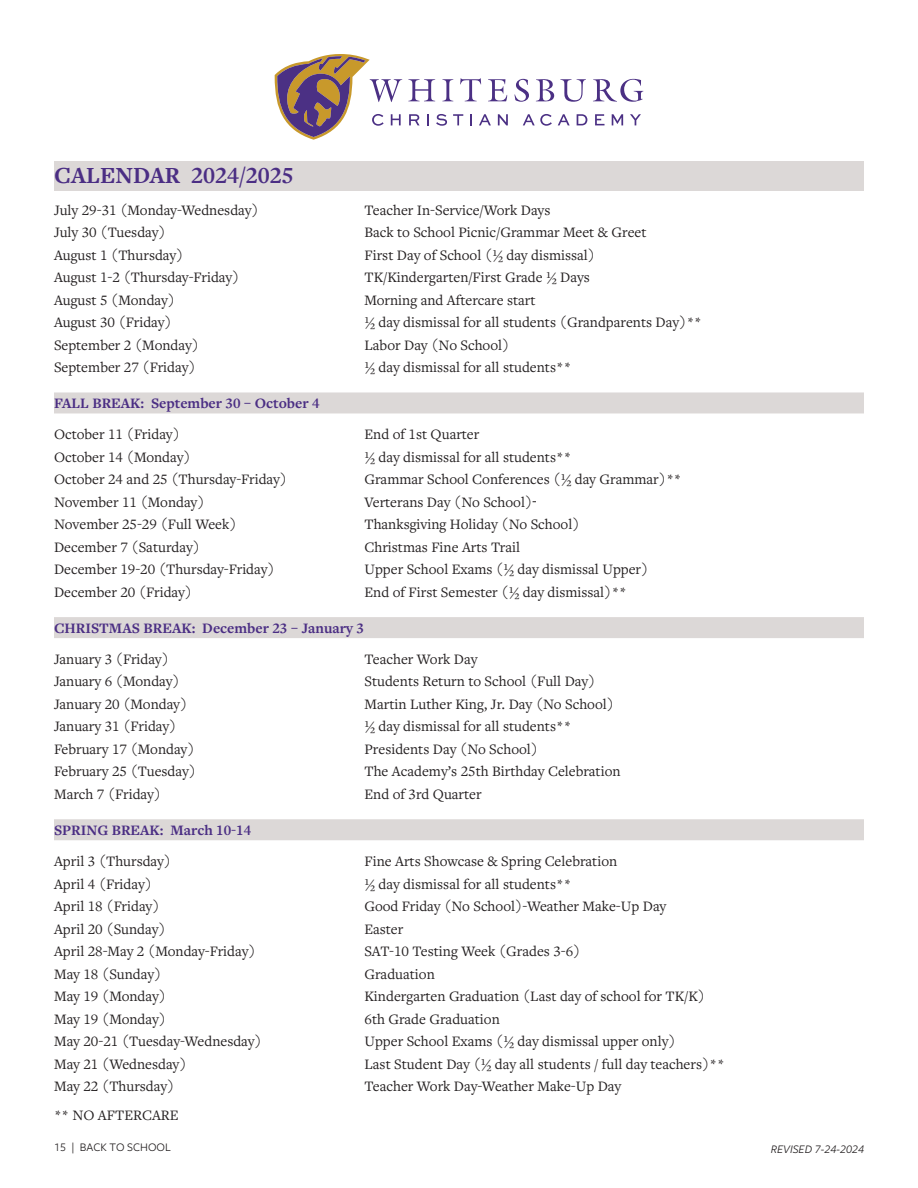
<style>
.page{position:relative;width:918px;height:1188px;background:#fff}
.page>*{position:absolute;margin:0;border:0;box-sizing:border-box;transform-origin:0 0}
.t1{font:700 24px "Freight Text Pro";color:#4b2e84}
.t2{font:15px "Freight Text Pro";color:#231f20}
.t3{font:700 15px "Freight Text Pro";color:#4b2e84}
.t4{font:italic 12px "Freight Sans Pro";color:#231f20}
.t5{font:12px "Freight Sans Pro";color:#231f20}
</style>
<div class="page">
<div style="left:54px;top:161px;width:810px;height:30px;background:#dcd8d7"></div>
<div style="left:54px;top:392px;width:810px;height:21px;background:#dcd8d7"></div>
<div style="left:54px;top:617px;width:810px;height:21px;background:#dcd8d7"></div>
<div style="left:54px;top:819px;width:810px;height:21px;background:#dcd8d7"></div>
<svg style="left:409px;top:114px;width:11px;height:11px"></svg>
<svg style="left:427px;top:114px;width:2px;height:11px"></svg>
<svg style="left:436px;top:114px;width:11px;height:12px"></svg>
<svg style="left:453px;top:114px;width:10px;height:11px"></svg>
<svg style="left:470px;top:114px;width:2px;height:11px"></svg>
<svg style="left:479px;top:114px;width:12px;height:11px"></svg>
<svg style="left:498px;top:114px;width:10px;height:11px"></svg>
<svg style="left:523px;top:114px;width:29px;height:12px"></svg>
<svg style="left:558px;top:114px;width:12px;height:11px"></svg>
<svg style="left:577px;top:114px;width:10px;height:11px"></svg>
<svg style="left:595px;top:114px;width:10px;height:11px"></svg>
<svg style="left:612px;top:114px;width:11px;height:11px"></svg>
<svg style="left:630px;top:114px;width:11px;height:11px"></svg>
<svg style="left:275px;top:54px;width:127px;height:86px"></svg>
<svg style="left:408px;top:79px;width:27px;height:22px"></svg>
<svg style="left:442px;top:79px;width:11px;height:22px"></svg>
<svg style="left:460px;top:78px;width:21px;height:23px"></svg>
<svg style="left:488px;top:79px;width:19px;height:22px"></svg>
<svg style="left:514px;top:79px;width:15px;height:23px"></svg>
<svg style="left:536px;top:79px;width:18px;height:23px"></svg>
<svg style="left:560px;top:79px;width:26px;height:23px"></svg>
<svg style="left:593px;top:79px;width:50px;height:23px"></svg>
<h1 class="t1" style="left:54px;top:160px;width:241px">CALENDAR 2024/2025</h1>
<p class="t2" style="left:54px;top:200px;width:207px">July 29-31 (Monday-Wednesday)</p>
<p class="t2" style="left:364px;top:200px;width:187px">Teacher In-Service/Work Days</p>
<p class="t2" style="left:54px;top:222px;width:114px">July 30 (Tuesday)</p>
<p class="t2" style="left:364px;top:222px;width:284px">Back to School Picnic/Grammar Meet &amp; Greet</p>
<p class="t2" style="left:54px;top:245px;width:131px">August 1 (Thursday)</p>
<p class="t2" style="left:364px;top:245px;width:232px">First Day of School (½ day dismissal)</p>
<p class="t2" style="left:54px;top:267px;width:187px">August 1-2 (Thursday-Friday)</p>
<p class="t2" style="left:364px;top:267px;width:227px">TK/Kindergarten/First Grade ½ Days</p>
<p class="t2" style="left:54px;top:290px;width:123px">August 5 (Monday)</p>
<p class="t2" style="left:364px;top:290px;width:173px">Morning and Aftercare start</p>
<p class="t2" style="left:54px;top:312px;width:120px">August 30 (Friday)</p>
<p class="t2" style="left:364px;top:312px;width:339px">½ day dismissal for all students (Grandparents Day)**</p>
<p class="t2" style="left:54px;top:335px;width:147px">September 2 (Monday)</p>
<p class="t2" style="left:364px;top:335px;width:147px">Labor Day (No School)</p>
<p class="t2" style="left:54px;top:357px;width:143px">September 27 (Friday)</p>
<p class="t2" style="left:364px;top:357px;width:208px">½ day dismissal for all students**</p>
<p class="t3" style="left:54px;top:393px;width:267px">FALL BREAK: September 30 – October 4</p>
<p class="t2" style="left:54px;top:425px;width:128px">October 11 (Friday)</p>
<p class="t2" style="left:364px;top:425px;width:116px">End of 1st Quarter</p>
<p class="t2" style="left:54px;top:447px;width:139px">October 14 (Monday)</p>
<p class="t2" style="left:364px;top:447px;width:208px">½ day dismissal for all students**</p>
<p class="t2" style="left:54px;top:470px;width:235px">October 24 and 25 (Thursday-Friday)</p>
<p class="t2" style="left:364px;top:470px;width:318px">Grammar School Conferences (½ day Grammar)**</p>
<p class="t2" style="left:54px;top:492px;width:152px">November 11 (Monday)</p>
<p class="t2" style="left:364px;top:492px;width:170px">Verterans Day (No School)</p>
<p class="t2" style="left:54px;top:515px;width:184px">November 25-29 (Full Week)</p>
<p class="t2" style="left:364px;top:515px;width:217px">Thanksgiving Holiday (No School)</p>
<p class="t2" style="left:54px;top:537px;width:148px">December 7 (Saturday)</p>
<p class="t2" style="left:364px;top:537px;width:157px">Christmas Fine Arts Trail</p>
<p class="t2" style="left:54px;top:560px;width:223px">December 19-20 (Thursday-Friday)</p>
<p class="t2" style="left:364px;top:560px;width:286px">Upper School Exams (½ day dismissal Upper)</p>
<p class="t2" style="left:54px;top:582px;width:140px">December 20 (Friday)</p>
<p class="t2" style="left:364px;top:582px;width:264px">End of First Semester (½ day dismissal)**</p>
<p class="t3" style="left:54px;top:618px;width:312px">CHRISTMAS BREAK: December 23 – January 3</p>
<p class="t2" style="left:54px;top:649px;width:117px">January 3 (Friday)</p>
<p class="t2" style="left:364px;top:649px;width:115px">Teacher Work Day</p>
<p class="t2" style="left:54px;top:672px;width:128px">January 6 (Monday)</p>
<p class="t2" style="left:364px;top:672px;width:233px">Students Return to School (Full Day)</p>
<p class="t2" style="left:54px;top:694px;width:135px">January 20 (Monday)</p>
<p class="t2" style="left:364px;top:694px;width:251px">Martin Luther King, Jr. Day (No School)</p>
<p class="t2" style="left:54px;top:717px;width:124px">January 31 (Friday)</p>
<p class="t2" style="left:364px;top:717px;width:208px">½ day dismissal for all students**</p>
<p class="t2" style="left:54px;top:739px;width:142px">February 17 (Monday)</p>
<p class="t2" style="left:364px;top:739px;width:175px">Presidents Day (No School)</p>
<p class="t2" style="left:54px;top:762px;width:144px">February 25 (Tuesday)</p>
<p class="t2" style="left:364px;top:762px;width:258px">The Academy’s 25th Birthday Celebration</p>
<p class="t2" style="left:54px;top:784px;width:109px">March 7 (Friday)</p>
<p class="t2" style="left:364px;top:784px;width:119px">End of 3rd Quarter</p>
<p class="t3" style="left:54px;top:820px;width:199px">SPRING BREAK: March 10-14</p>
<p class="t2" style="left:54px;top:851px;width:119px">April 3 (Thursday)</p>
<p class="t2" style="left:364px;top:851px;width:254px">Fine Arts Showcase &amp; Spring Celebration</p>
<p class="t2" style="left:54px;top:874px;width:100px">April 4 (Friday)</p>
<p class="t2" style="left:364px;top:874px;width:208px">½ day dismissal for all students**</p>
<p class="t2" style="left:54px;top:896px;width:107px">April 18 (Friday)</p>
<p class="t2" style="left:364px;top:896px;width:303px">Good Friday (No School)-Weather Make-Up Day</p>
<p class="t2" style="left:54px;top:919px;width:113px">April 20 (Sunday)</p>
<p class="t2" style="left:364px;top:919px;width:40px">Easter</p>
<p class="t2" style="left:54px;top:941px;width:203px">April 28-May 2 (Monday-Friday)</p>
<p class="t2" style="left:364px;top:941px;width:218px">SAT-10 Testing Week (Grades 3-6)</p>
<p class="t2" style="left:54px;top:964px;width:109px">May 18 (Sunday)</p>
<p class="t2" style="left:364px;top:964px;width:72px">Graduation</p>
<p class="t2" style="left:54px;top:986px;width:114px">May 19 (Monday)</p>
<p class="t2" style="left:364px;top:986px;width:342px">Kindergarten Graduation (Last day of school for TK/K)</p>
<p class="t2" style="left:54px;top:1009px;width:114px">May 19 (Monday)</p>
<p class="t2" style="left:364px;top:1009px;width:137px">6th Grade Graduation</p>
<p class="t2" style="left:54px;top:1031px;width:210px">May 20-21 (Tuesday-Wednesday)</p>
<p class="t2" style="left:364px;top:1031px;width:313px">Upper School Exams (½ day dismissal upper only)</p>
<p class="t2" style="left:54px;top:1054px;width:134px">May 21 (Wednesday)</p>
<p class="t2" style="left:364px;top:1054px;width:362px">Last Student Day (½ day all students / full day teachers)**</p>
<p class="t2" style="left:54px;top:1076px;width:122px">May 22 (Thursday)</p>
<p class="t2" style="left:364px;top:1076px;width:258px">Teacher Work Day-Weather Make-Up Day</p>
<p class="t2" style="left:54px;top:1106px;width:126px">** NO AFTERCARE</p>
<p class="t5" style="left:54px;top:1139px;width:118px">15 | BACK TO SCHOOL</p>
<p class="t4" style="left:771px;top:1141px;width:95px">REVISED 7-24-2024</p>
</div>
